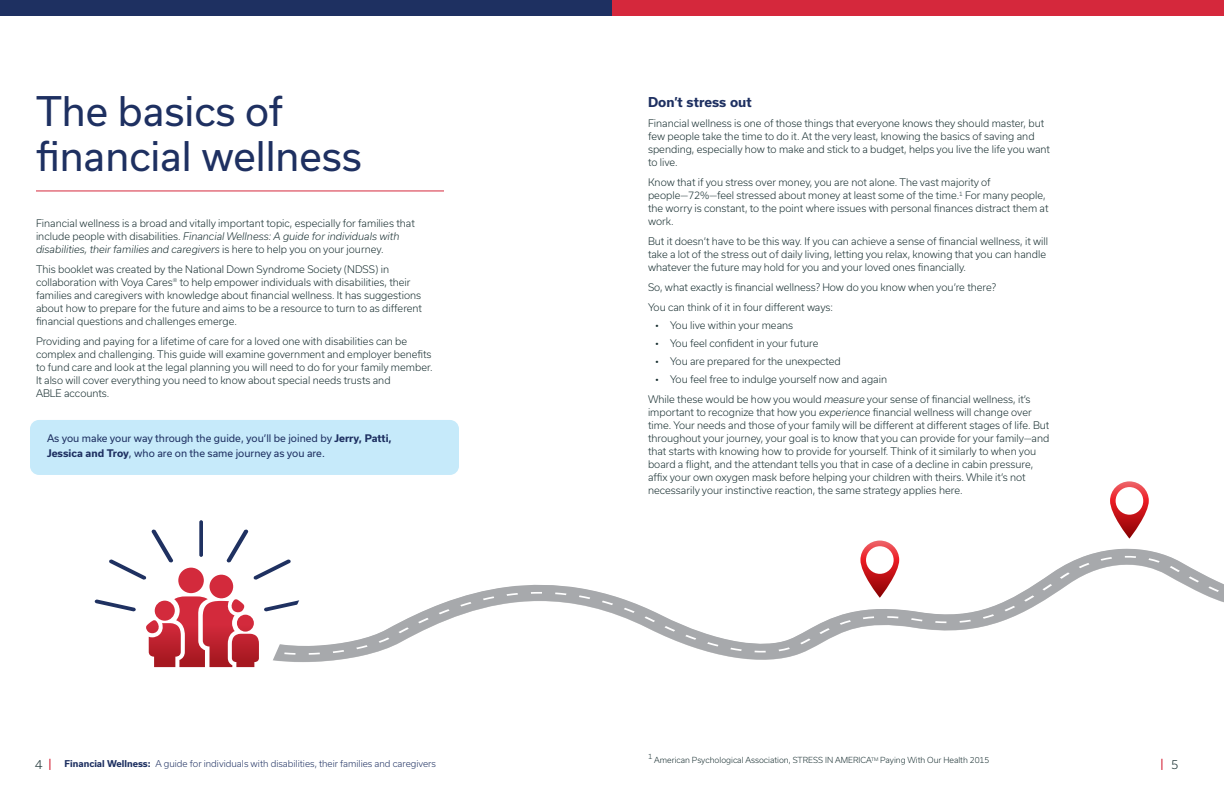
<style>
.page{position:relative;width:1224px;height:792px;background:#fff}
.page>*{position:absolute;margin:0;border:0;box-sizing:border-box;transform-origin:0 0}
.Headline{font:39px/45px "Usual";color:#1e3061}
.Subhead{font:700 13px "Usual";color:#1e3061}
.t1{font:500 condensed 13px "DINOT";color:#d5283c}
.t2{font:300 10px/13px "Usual";color:#142b2d}
.Callout_Orange{font:10px/15px "Usual";color:#1e3061}
.t3{font:300 9px "Usual";color:#1e3061}
.t4{font:300 8px "Usual";color:#142b2d}
.t5{font:300 7px "Usual";color:#142b2d}
.s1{font-style:italic}
.s2{font-weight:700}
.s3{font-size:12px;color:#142b2d}
.s4{font-family:"DINOT";font-weight:500;font-stretch:condensed;font-size:13px;color:#d5283c}
.s5{font-family:"Usual";font-weight:300;font-stretch:normal;font-size:12px;color:#142b2d}
</style>
<div class="page">
<div style="left:0;top:0;width:612px;height:16px;background:#1e3061"></div>
<div style="left:612px;top:0;width:612px;height:16px;background:#d5283c"></div>
<hr style="left:36px;top:190px;width:408px;height:1px;background:#d5283c">
<div style="left:30px;top:420px;width:429px;height:55px;background:#c6eafa;border-radius:9px"></div>
<div style="left:178px;top:568px;width:26px;height:25px;background:#d32a3c;border-radius:13px"></div>
<div style="left:210px;top:575px;width:23px;height:23px;background:#d32a3c;border-radius:12px"></div>
<svg style="left:95px;top:599px;width:41px;height:13px"></svg>
<svg style="left:109px;top:529px;width:64px;height:51px"></svg>
<svg style="left:146px;top:596px;width:107px;height:71px"></svg>
<svg style="left:226px;top:529px;width:23px;height:51px"></svg>
<svg style="left:199px;top:520px;width:4px;height:37px"></svg>
<svg style="left:253px;top:548px;width:971px;height:114px"></svg>
<svg style="left:260px;top:556px;width:959px;height:99px"></svg>
<div style="left:844px;top:528px;width:68px;height:72px;background:#fff"></div>
<svg style="left:860px;top:541px;width:39px;height:57px"></svg>
<svg style="left:1110px;top:481px;width:39px;height:58px"></svg>
<p class="Headline" style="left:36px;top:89px;width:328px">The basics of financial wellness</p>
<p class="t2" style="left:36px;top:217px;width:380px">Financial wellness is a broad and vitally important topic, especially for families that include people with disabilities. <span class="s1">Financial Wellness: A guide for individuals with disabilities, their families and caregivers</span> is here to help you on your journey.</p>
<p class="t2" style="left:36px;top:263px;width:388px">This booklet was created by the National Down Syndrome Society (NDSS) in collaboration with Voya Cares® to help empower individuals with disabilities, their families and caregivers with knowledge about financial wellness. It has suggestions about how to prepare for the future and aims to be a resource to turn to as different financial questions and challenges emerge.</p>
<p class="t2" style="left:36px;top:335px;width:398px">Providing and paying for a lifetime of care for a loved one with disabilities can be complex and challenging. This guide will examine government and employer benefits to fund care and look at the legal planning you will need to do for your family member.<br>It also will cover everything you need to know about special needs trusts and<br>ABLE accounts.</p>
<p class="Callout_Orange" style="left:47px;top:431px;width:346px">As you make your way through the guide, you’ll be joined by <span class="s2">Jerry, Patti,<br>Jessica and Troy</span>, who are on the same journey as you are.</p>
<p class="Subhead" style="left:648px;top:95px;width:105px">Don’t stress out</p>
<p class="t2" style="left:648px;top:117px;width:404px">Financial wellness is one of those things that everyone knows they should master, but few people take the time to do it. At the very least, knowing the basics of saving and spending, especially how to make and stick to a budget, helps you live the life you want to live.</p>
<p class="t2" style="left:648px;top:176px;width:402px">Know that if you stress over money, you are not alone. The vast majority of people—72%—feel stressed about money at least some of the time.<sup>1</sup> For many people, the worry is constant, to the point where issues with personal finances distract them at work.</p>
<p class="t2" style="left:648px;top:235px;width:402px">But it doesn’t have to be this way. If you can achieve a sense of financial wellness, it will take a lot of the stress out of daily living, letting you relax, knowing that you can handle whatever the future may hold for you and your loved ones financially.</p>
<p class="t2" style="left:648px;top:281px;width:349px">So, what exactly is financial wellness? How do you know when you’re there?</p>
<p class="t2" style="left:648px;top:301px;width:187px">You can think of it in four different ways:</p>
<p class="t2" style="left:655px;top:319px;width:140px">• You live within your means</p>
<p class="t2" style="left:655px;top:337px;width:165px">• You feel confident in your future</p>
<p class="t2" style="left:655px;top:355px;width:187px">• You are prepared for the unexpected</p>
<p class="t2" style="left:655px;top:373px;width:234px">• You feel free to indulge yourself now and again</p>
<p class="t2" style="left:648px;top:393px;width:403px">While these would be how you would <span class="s1">measure</span> your sense of financial wellness, it’s important to recognize that how you <span class="s1">experience</span> financial wellness will change over time. Your needs and those of your family will be different at different stages of life. But throughout your journey, your goal is to know that you can provide for your family—and that starts with knowing how to provide for yourself. Think of it similarly to when you board a flight, and the attendant tells you that in case of a decline in cabin pressure, affix your own oxygen mask before helping your children with theirs. While it’s not necessarily your instinctive reaction, the same strategy applies here.</p>
<p class="t5" style="left:648px;top:753px;width:6px">1</p>
<p class="t4" style="left:654px;top:756px;width:337px">American Psychological Association, STRESS IN AMERICA<sup>TM</sup> Paying With Our Health 2015</p>
<p class="t3" style="left:35px;top:759px;width:402px"><span class="s3">4</span> <span class="s4">|</span> <span class="s2">Financial Wellness:</span> A guide for individuals with disabilities, their families and caregivers</p>
<h2 class="t1" style="left:1160px;top:757px;width:20px">| <span class="s5">5</span></h2>
</div>
